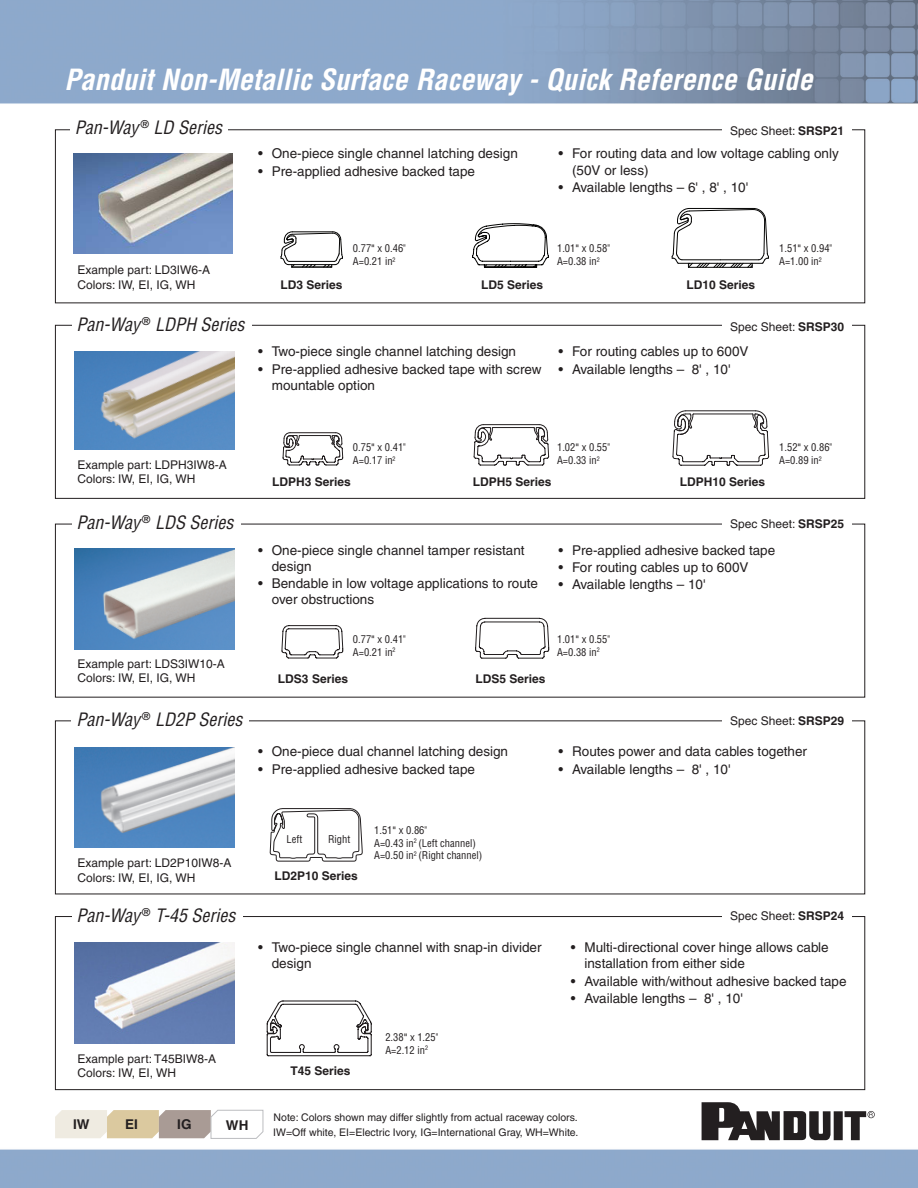
<style>
.page{position:relative;width:918px;height:1188px;background:#fff}
.page>*{position:absolute;margin:0;border:0;box-sizing:border-box;transform-origin:0 0}
.t1{font:italic 700 condensed 28.5px "Helvetica";color:#fff}
.t2{font:italic condensed 18px "Helvetica";color:#231f20}
.t3{font:13.5px/16.2px "Helvetica";color:#231f20}
.t4{font:700 13.5px "Helvetica";color:#231f20}
.t5{font:12px "Helvetica";color:#231f20}
.t6{font:700 12px "Helvetica";color:#231f20}
.t7{font:condensed 10.5px "Helvetica";color:#231f20}
.t8{font:10.5px "Helvetica";color:#231f20}
.s1{font-weight:700}
.s2{font-stretch:normal}
</style>
<div class="page">
<img style="left:0;top:0;width:918px;height:1188px">
<svg style="left:702px;top:1102px;width:173px;height:38px"></svg>
<svg style="left:269px;top:808px;width:94px;height:54px"></svg>
<div style="left:55px;top:325px;width:810px;height:174px;border:1px solid #231f20"></div>
<div style="left:55px;top:916px;width:810px;height:174px;border:1px solid #231f20"></div>
<div style="left:70px;top:120px;width:158px;height:22px;background:#fff"></div>
<div style="left:72px;top:316px;width:180px;height:22px;background:#fff"></div>
<div style="left:72px;top:515px;width:168px;height:22px;background:#fff"></div>
<div style="left:72px;top:712px;width:177px;height:22px;background:#fff"></div>
<div style="left:72px;top:908px;width:170px;height:22px;background:#fff"></div>
<img style="left:73px;top:153px;width:159px;height:101px">
<img style="left:75px;top:351px;width:159px;height:99px">
<img style="left:75px;top:549px;width:159px;height:101px">
<img style="left:75px;top:747px;width:159px;height:101px">
<img style="left:75px;top:943px;width:159px;height:100px">
<div style="left:723px;top:125px;width:129px;height:20px;background:#fff"></div>
<div style="left:723px;top:322px;width:129px;height:19px;background:#fff"></div>
<div style="left:723px;top:519px;width:129px;height:20px;background:#fff"></div>
<div style="left:723px;top:715px;width:129px;height:20px;background:#fff"></div>
<div style="left:723px;top:911px;width:129px;height:20px;background:#fff"></div>
<svg style="left:55px;top:1109px;width:209px;height:30px"></svg>
<svg style="left:280px;top:231px;width:64px;height:37px"></svg>
<svg style="left:471px;top:223px;width:79px;height:45px"></svg>
<svg style="left:671px;top:208px;width:99px;height:60px"></svg>
<hr style="left:689px;top:208px;width:64px;height:1px;background:#050504">
<svg style="left:282px;top:432px;width:62px;height:34px"></svg>
<svg style="left:473px;top:424px;width:76px;height:42px"></svg>
<svg style="left:672px;top:410px;width:97px;height:56px"></svg>
<svg style="left:281px;top:625px;width:63px;height:34px"></svg>
<svg style="left:475px;top:618px;width:75px;height:41px"></svg>
<svg style="left:266px;top:1000px;width:106px;height:57px"></svg>
<p class="t1" style="left:64px;top:61px;width:750px">Panduit Non-Metallic Surface Raceway - Quick Reference Guide</p>
<p class="t2" style="left:75px;top:116px;width:149px">Pan-Way <sup>®</sup> LD Series</p>
<p class="t3" style="left:258px;top:145px;width:261px">• One-piece single channel latching design</p>
<p class="t3" style="left:258px;top:163px;width:218px">• Pre-applied adhesive backed tape</p>
<p class="t5" style="left:730px;top:124px;width:116px">Spec Sheet: <span class="s1">SRSP21</span></p>
<p class="t3" style="left:572px;top:145px;width:268px;text-indent:-14px">• For routing data and low voltage cabling only (50V or less)</p>
<p class="t3" style="left:559px;top:179px;width:191px">• Available lengths – 6' , 8' , 10'</p>
<p class="t5" style="left:78px;top:263px;width:134px">Example part: LD3IW6-A</p>
<p class="t5" style="left:78px;top:278px;width:119px">Colors: IW, EI, IG, WH</p>
<p class="t2" style="left:76px;top:313px;width:170px">Pan-Way <sup>®</sup> LDPH Series</p>
<p class="t6" style="left:280px;top:278px;width:64px">LD3 Series</p>
<p class="t7" style="left:353px;top:242px;width:55px">0.77<span class="s2">"</span> x 0.46"</p>
<p class="t7" style="left:353px;top:255px;width:44px">A=0.21 in<sup>2</sup></p>
<p class="t6" style="left:481px;top:278px;width:64px">LD5 Series</p>
<p class="t3" style="left:258px;top:343px;width:259px">• Two-piece single channel latching design</p>
<p class="t3" style="left:272px;top:361px;width:271px;text-indent:-14px">• Pre-applied adhesive backed tape with screw mountable option</p>
<p class="t7" style="left:557px;top:242px;width:55px">1.01<span class="s2">"</span> x 0.58"</p>
<p class="t7" style="left:557px;top:255px;width:44px">A=0.38 in<sup>2</sup></p>
<p class="t6" style="left:687px;top:278px;width:70px">LD10 Series</p>
<p class="t7" style="left:779px;top:242px;width:55px">1.51<span class="s2">"</span> x 0.94"</p>
<p class="t7" style="left:779px;top:255px;width:44px">A=1.00 in<sup>2</sup></p>
<p class="t5" style="left:730px;top:320px;width:116px">Spec Sheet: <span class="s1">SRSP30</span></p>
<p class="t3" style="left:559px;top:343px;width:191px">• For routing cables up to 600V</p>
<p class="t3" style="left:559px;top:361px;width:174px">• Available lengths – 8' , 10'</p>
<p class="t5" style="left:78px;top:458px;width:151px">Example part: LDPH3IW8-A</p>
<p class="t5" style="left:78px;top:472px;width:119px">Colors: IW, EI, IG, WH</p>
<p class="t2" style="left:76px;top:511px;width:159px">Pan-Way <sup>®</sup> LDS Series</p>
<p class="t5" style="left:78px;top:657px;width:149px">Example part: LDS3IW10-A</p>
<p class="t5" style="left:78px;top:671px;width:119px">Colors: IW, EI, IG, WH</p>
<p class="t2" style="left:76px;top:709px;width:168px">Pan-Way <sup>®</sup> LD2P Series</p>
<p class="t7" style="left:353px;top:441px;width:55px">0.75<span class="s2">"</span> x 0.41"</p>
<p class="t7" style="left:353px;top:454px;width:44px">A=0.17 in<sup>2</sup></p>
<p class="t6" style="left:272px;top:474px;width:80px">LDPH3 Series</p>
<p class="t7" style="left:557px;top:441px;width:55px">1.02<span class="s2">"</span> x 0.55"</p>
<p class="t7" style="left:557px;top:454px;width:44px">A=0.33 in<sup>2</sup></p>
<p class="t6" style="left:473px;top:474px;width:80px">LDPH5 Series</p>
<p class="t6" style="left:680px;top:474px;width:87px">LDPH10 Series</p>
<p class="t7" style="left:779px;top:441px;width:55px">1.52<span class="s2">"</span> x 0.86"</p>
<p class="t7" style="left:779px;top:454px;width:44px">A=0.89 in<sup>2</sup></p>
<p class="t5" style="left:730px;top:517px;width:116px">Spec Sheet: <span class="s1">SRSP25</span></p>
<p class="t3" style="left:272px;top:542px;width:254px;text-indent:-14px">• One-piece single channel tamper resistant design</p>
<p class="t3" style="left:272px;top:575px;width:268px;text-indent:-14px">• Bendable in low voltage applications to route over obstructions</p>
<p class="t3" style="left:559px;top:542px;width:218px">• Pre-applied adhesive backed tape</p>
<p class="t3" style="left:559px;top:559px;width:191px">• For routing cables up to 600V</p>
<p class="t3" style="left:559px;top:576px;width:149px">• Available lengths – 10'</p>
<p class="t7" style="left:353px;top:633px;width:55px">0.77<span class="s2">"</span> x 0.41"</p>
<p class="t7" style="left:353px;top:645px;width:44px">A=0.21 in<sup>2</sup></p>
<p class="t6" style="left:278px;top:671px;width:72px">LDS3 Series</p>
<p class="t6" style="left:476px;top:671px;width:72px">LDS5 Series</p>
<p class="t7" style="left:557px;top:633px;width:55px">1.01<span class="s2">"</span> x 0.55"</p>
<p class="t7" style="left:557px;top:645px;width:44px">A=0.38 in<sup>2</sup></p>
<p class="t3" style="left:258px;top:744px;width:251px">• One-piece dual channel latching design</p>
<p class="t3" style="left:258px;top:761px;width:218px">• Pre-applied adhesive backed tape</p>
<p class="t5" style="left:730px;top:714px;width:116px">Spec Sheet: <span class="s1">SRSP29</span></p>
<p class="t3" style="left:559px;top:744px;width:250px">• Routes power and data cables together</p>
<p class="t3" style="left:559px;top:761px;width:174px">• Available lengths – 8' , 10'</p>
<p class="t5" style="left:78px;top:856px;width:155px">Example part: LD2P10IW8-A</p>
<p class="t5" style="left:78px;top:871px;width:119px">Colors: IW, EI, IG, WH</p>
<p class="t2" style="left:76px;top:904px;width:161px">Pan-Way <sup>®</sup> T-45 Series</p>
<p class="t7" style="left:287px;top:833px;width:17px">Left</p>
<p class="t7" style="left:328px;top:833px;width:24px">Right</p>
<p class="t6" style="left:274px;top:868px;width:85px">LD2P10 Series</p>
<p class="t7" style="left:374px;top:824px;width:55px">1.51<span class="s2">"</span> x 0.86"</p>
<p class="t7" style="left:374px;top:836px;width:103px">A=0.43 in<sup>2</sup> (Left channel)</p>
<p class="t7" style="left:374px;top:849px;width:110px">A=0.50 in<sup>2</sup> (Right channel)</p>
<p class="t3" style="left:272px;top:939px;width:271px;text-indent:-14px">• Two-piece single channel with snap-in divider design</p>
<p class="t5" style="left:78px;top:1052px;width:140px">Example part: T45BIW8-A</p>
<p class="t5" style="left:78px;top:1066px;width:100px">Colors: IW, EI, WH</p>
<p class="t6" style="left:291px;top:1064px;width:62px">T45 Series</p>
<p class="t7" style="left:385px;top:1031px;width:55px">2.38<span class="s2">"</span> x 1.25"</p>
<p class="t7" style="left:385px;top:1043px;width:44px">A=2.12 in<sup>2</sup></p>
<p class="t5" style="left:730px;top:909px;width:116px">Spec Sheet: <span class="s1">SRSP24</span></p>
<p class="t3" style="left:584px;top:939px;width:246px;text-indent:-14px">• Multi-directional cover hinge allows cable installation from either side</p>
<p class="t3" style="left:571px;top:973px;width:277px">• Available with/without adhesive backed tape</p>
<p class="t3" style="left:571px;top:990px;width:174px">• Available lengths – 8' , 10'</p>
<p class="t4" style="left:73px;top:1116px;width:18px">IW</p>
<p class="t4" style="left:125px;top:1116px;width:14px">EI</p>
<p class="t4" style="left:177px;top:1116px;width:16px">IG</p>
<p class="t4" style="left:226px;top:1117px;width:24px">WH</p>
<p class="t8" style="left:274px;top:1111px;width:306px">Note: Colors shown may differ slightly from actual raceway colors.</p>
<p class="t8" style="left:273px;top:1126px;width:307px">IW=Off white, EI=Electric Ivory, IG=International Gray, WH=White.</p>
</div>
